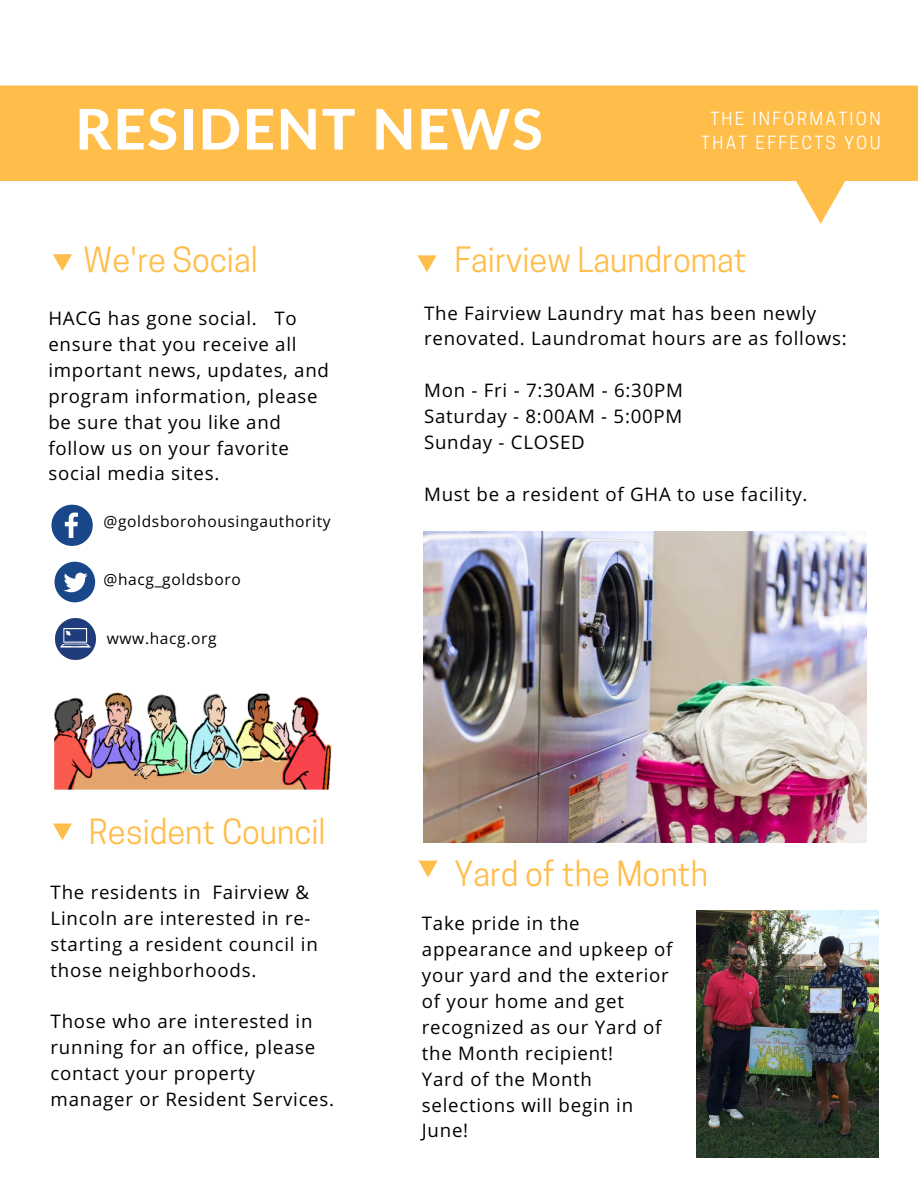
<style>
.page{position:relative;width:918px;height:1188px;background:#fff}
.page>*{position:absolute;margin:0;border:0;box-sizing:border-box;transform-origin:0 0}
.t1{font:800 55.95px "Lato";letter-spacing:.03em;color:#fff}
.t2{font:32.7px "Cooper Hewitt";color:#ffbd4a}
.t3{font:18.75px/25.8px "Open Sans";letter-spacing:.04em;color:#000}
.t4{font:17.1px/23.7px "Cooper Hewitt";letter-spacing:.14em;color:#fff;text-align:center}
.t5{font:15.6px "Open Sans";letter-spacing:.04em;color:#000}
</style>
<div class="page">
<div style="left:0;top:86px;width:918px;height:95px;background:#ffbd4a"></div>
<img style="left:54px;top:692px;width:278px;height:98px">
<img style="left:423px;top:531px;width:443px;height:312px">
<svg style="left:53px;top:824px;width:19px;height:16px"></svg>
<svg style="left:53px;top:254px;width:19px;height:17px"></svg>
<svg style="left:796px;top:181px;width:49px;height:43px"></svg>
<svg style="left:417px;top:255px;width:19px;height:17px"></svg>
<svg style="left:51px;top:505px;width:42px;height:41px"></svg>
<div style="left:54px;top:562px;width:41px;height:40px;background:#1a4789;border-radius:50%"></div>
<svg style="left:64px;top:573px;width:24px;height:19px"></svg>
<img style="left:55px;top:618px;width:41px;height:42px">
<svg style="left:419px;top:861px;width:19px;height:17px"></svg>
<img style="left:696px;top:910px;width:183px;height:248px">
<h1 class="t1" style="left:75px;top:94px;width:469px">RESIDENT NEWS</h1>
<p class="t4" style="left:701px;top:109px;width:181px">THE INFORMATION<br>THAT EFFECTS YOU</p>
<h2 class="t2" style="left:83px;top:247px;width:176px">We're Social</h2>
<p class="t3" style="left:48px;top:305px;width:282px">HACG has gone social. To ensure that you receive all important news, updates, and program information, please be sure that you like and follow us on your favorite social media sites.</p>
<p class="t5" style="left:104px;top:510px;width:229px">@goldsborohousingauthority</p>
<p class="t5" style="left:104px;top:568px;width:139px">@hacg_goldsboro</p>
<p class="t5" style="left:107px;top:627px;width:111px">www.hacg.org</p>
<h2 class="t2" style="left:89px;top:820px;width:238px">Resident Council</h2>
<p class="t3" style="left:51px;top:879px;width:269px">The residents in Fairview &amp;<br>Lincoln are interested in re&shy;starting a resident council in those neighborhoods.</p>
<p class="t3" style="left:51px;top:1008px;width:285px">Those who are interested in running for an office, please contact your property manager or Resident Services.</p>
<h2 class="t2" style="left:454px;top:247px;width:294px">Fairview Laundromat</h2>
<p class="t3" style="left:424px;top:299px;width:424px">The Fairview Laundry mat has been newly renovated. Laundromat hours are as follows:</p>
<p class="t3" style="left:424px;top:377px;width:260px;text-align:justify">Mon - Fri - 7:30AM - 6:30PM Saturday - 8:00AM - 5:00PM Sunday - CLOSED</p>
<p class="t3" style="left:424px;top:480px;width:385px">Must be a resident of GHA to use facility.</p>
<h2 class="t2" style="left:454px;top:861px;width:255px">Yard of the Month</h2>
<p class="t3" style="left:422px;top:910px;width:252px">Take pride in the appearance and upkeep of your yard and the exterior of your home and get recognized as our Yard of the Month recipient!<br>Yard of the Month selections will begin in<br>June!</p>
</div>
